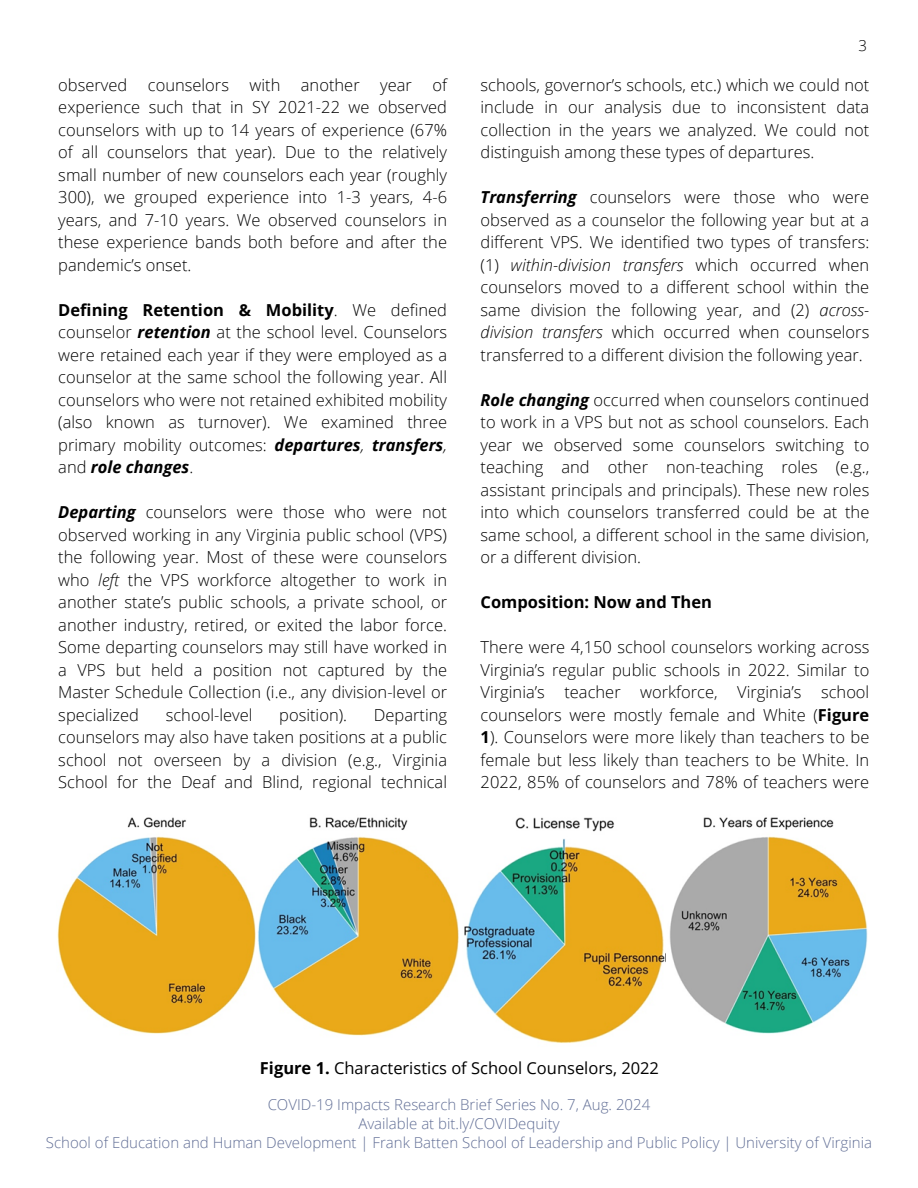
<style>
.page{position:relative;width:918px;height:1188px;background:#fff}
.page>*{position:absolute;margin:0;border:0;box-sizing:border-box;transform-origin:0 0}
.t1{font:300 16.5px/22.5px "Open Sans";color:#000;text-align:justify}
.t2{font:16.5px "Open Sans";color:#000}
.t3{font:700 16.5px "Open Sans";color:#000}
.t4{font:300 15px "Open Sans";color:#626f96}
.t5{font:300 15px "Open Sans";color:#000}
.s1{font-weight:700}
.s2{font-weight:700;font-style:italic}
.s3{font-style:italic}
</style>
<div class="page">
<img style="left:57px;top:817px;width:199px;height:217px">
<img style="left:258px;top:817px;width:201px;height:219px">
<img style="left:464px;top:817px;width:202px;height:226px">
<img style="left:669px;top:817px;width:199px;height:217px">
<p class="t1" style="left:58px;top:73px;width:390px">observed counselors with another year of experience such that in SY 2021-22 we observed counselors with up to 14 years of experience (67% of all counselors that year). Due to the relatively small number of new counselors each year (roughly 300), we grouped experience into 1-3 years, 4-6 years, and 7-10 years. We observed counselors in these experience bands both before and after the pandemic’s onset.</p>
<h1 class="t1" style="left:58px;top:298px;width:390px"><span class="s1">Defining Retention &amp; Mobility</span>. We defined counselor <span class="s2">retention</span> at the school level. Counselors were retained each year if they were employed as a counselor at the same school the following year. All counselors who were not retained exhibited mobility (also known as turnover). We examined three primary mobility outcomes: <span class="s2">departures</span><span class="s3">,</span> <span class="s2">transfers</span><span class="s3">, </span>and <span class="s2">role changes</span>.</h1>
<p class="t1" style="left:58px;top:501px;width:390px"><span class="s2">Departing</span> counselors were those who were not observed working in any Virginia public school (VPS) the following year. Most of these were counselors who <span class="s3">left</span> the VPS workforce altogether to work in another state’s public schools, a private school, or another industry, retired, or exited the labor force.<br>Some departing counselors may still have worked in a VPS but held a position not captured by the Master Schedule Collection (i.e., any division-level or specialized</p>
<p class="t1" style="left:166px;top:703px;width:88px">school-level</p>
<p class="t1" style="left:279px;top:703px;width:69px">position).</p>
<p class="t1" style="left:58px;top:703px;width:390px;text-indent:316px">Departing counselors may also have taken positions at a public school not overseen by a division (e.g., Virginia School for the Deaf and Blind, regional technical</p>
<p class="t5" style="left:859px;top:35px;width:10px">3</p>
<p class="t1" style="left:481px;top:73px;width:390px">schools, governor’s schools, etc.) which we could not include in our analysis due to inconsistent data collection in the years we analyzed. We could not distinguish among these types of departures.</p>
<p class="t1" style="left:481px;top:186px;width:390px"><span class="s2">Transferring</span> counselors were those who were observed as a counselor the following year but at a different VPS. We identified two types of transfers: (1) <span class="s3">within-division transfers</span> which occurred when counselors moved to a different school within the same division the following year, and (2) <span class="s3">across&shy;division transfers</span> which occurred when counselors transferred to a different division the following year.</p>
<p class="t1" style="left:481px;top:388px;width:390px"><span class="s2">Role changing</span> occurred when counselors continued to work in a VPS but not as school counselors. Each year we observed some counselors switching to teaching and other non-teaching roles (e.g., assistant principals and principals). These new roles into which counselors transferred could be at the same school, a different school in the same division, or a different division.</p>
<p class="t3" style="left:481px;top:591px;width:233px">Composition: Now and Then</p>
<p class="t1" style="left:481px;top:636px;width:390px">There were 4,150 school counselors working across Virginia’s regular public schools in 2022. Similar to Virginia’s teacher workforce, Virginia’s school counselors were mostly female and White (<span class="s1">Figure 1</span>). Counselors were more likely than teachers to be female but less likely than teachers to be White. In 2022, 85% of counselors and 78% of teachers were</p>
<p class="t2" style="left:260px;top:1056px;width:401px"><span class="s1">Figure 1.</span> Characteristics of School Counselors, 2022</p>
<p class="t4" style="left:268px;top:1094px;width:384px">COVID-19 Impacts Research Brief Series No. 7, Aug. 2024</p>
<p class="t4" style="left:358px;top:1113px;width:203px">Available at bit.ly/COVIDequity</p>
<p class="t4" style="left:46px;top:1132px;width:828px">School of Education and Human Development | Frank Batten School of Leadership and Public Policy | University of Virginia</p>
</div>
